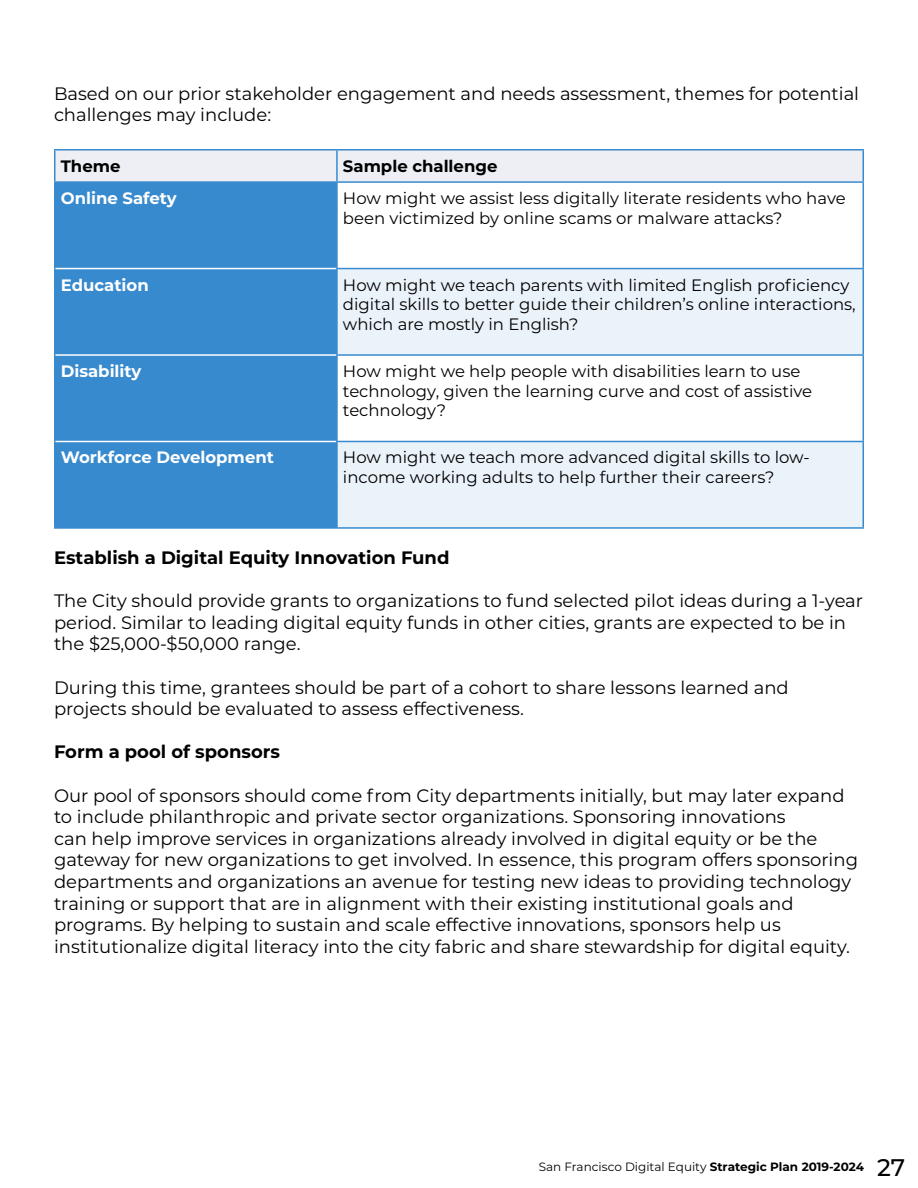
<style>
.page{position:relative;width:918px;height:1188px;background:#fff}
.page>*{position:absolute;margin:0;border:0;box-sizing:border-box;transform-origin:0 0}
.t1{font:18px/21.6px "Montserrat";color:#000}
.t2{font:700 18px "Montserrat";color:#000}
.t3{font:16.5px/19.5px "Montserrat";color:#000}
.t4{font:700 16.5px "Montserrat";color:#fff}
.t5{font:700 16.5px "Montserrat";color:#000}
.t6{font:12px "Montserrat";color:#000}
.s1{font-weight:700}
.s2{font-weight:500;font-size:24px}
</style>
<div class="page">
<div style="left:56px;top:151px;width:806px;height:30px;background:#edeff5"></div>
<div style="left:56px;top:183px;width:280px;height:344px;background:#388ace"></div>
<svg style="left:338px;top:269px;width:524px;height:258px;fill:#ebf3fa"></svg>
<hr style="left:54px;top:149px;width:283px;height:2px;background:#388ace">
<hr style="left:54px;top:151px;width:2px;height:30px;background:#388ace">
<hr style="left:337px;top:149px;width:527px;height:2px;background:#388ace">
<hr style="left:336px;top:151px;width:2px;height:30px;background:#388ace">
<hr style="left:862px;top:151px;width:2px;height:30px;background:#388ace">
<hr style="left:54px;top:181px;width:283px;height:2px;background:#388ace">
<hr style="left:54px;top:183px;width:2px;height:86px;background:#388ace">
<hr style="left:337px;top:181px;width:527px;height:2px;background:#388ace">
<hr style="left:336px;top:183px;width:2px;height:85px;background:#388ace">
<hr style="left:862px;top:183px;width:2px;height:85px;background:#388ace">
<hr style="left:336px;top:268px;width:528px;height:1px;background:#388ace">
<hr style="left:862px;top:269px;width:2px;height:85px;background:#388ace">
<hr style="left:54px;top:355px;width:2px;height:86px;background:#388ace">
<hr style="left:336px;top:354px;width:528px;height:2px;background:#388ace">
<hr style="left:336px;top:356px;width:2px;height:85px;background:#388ace">
<hr style="left:862px;top:356px;width:2px;height:85px;background:#388ace">
<hr style="left:54px;top:441px;width:2px;height:86px;background:#388ace">
<hr style="left:54px;top:527px;width:283px;height:2px;background:#388ace">
<hr style="left:56px;top:441px;width:280px;height:1px;background:#fff">
<hr style="left:54px;top:269px;width:2px;height:86px;background:#388ace">
<hr style="left:56px;top:268px;width:280px;height:1px;background:#fff">
<hr style="left:336px;top:269px;width:2px;height:85px;background:#388ace">
<hr style="left:56px;top:354px;width:280px;height:2px;background:#fff">
<hr style="left:336px;top:441px;width:528px;height:1px;background:#388ace">
<hr style="left:336px;top:442px;width:2px;height:85px;background:#388ace">
<hr style="left:862px;top:442px;width:2px;height:85px;background:#388ace">
<hr style="left:337px;top:527px;width:527px;height:2px;background:#388ace">
<p class="t1" style="left:54px;top:82px;width:807px">Based on our prior stakeholder engagement and needs assessment, themes for potential challenges may include:</p>
<p class="t5" style="left:61px;top:154px;width:61px">Theme</p>
<p class="t5" style="left:343px;top:154px;width:156px">Sample challenge</p>
<p class="t4" style="left:61px;top:186px;width:118px">Online Safety</p>
<p class="t3" style="left:343px;top:188px;width:504px">How might we assist less digitally literate residents who have been victimized by online scams or malware attacks?</p>
<p class="t4" style="left:61px;top:273px;width:90px">Education</p>
<p class="t3" style="left:343px;top:274px;width:514px">How might we teach parents with limited English proficiency digital skills to better guide their children’s online interactions, which are mostly in English?</p>
<p class="t4" style="left:61px;top:359px;width:82px">Disability</p>
<p class="t3" style="left:343px;top:361px;width:471px">How might we help people with disabilities learn to use technology, given the learning curve and cost of assistive technology?</p>
<p class="t4" style="left:61px;top:446px;width:215px">Workforce Development</p>
<p class="t3" style="left:343px;top:447px;width:468px">How might we teach more advanced digital skills to low&shy;income working adults to help further their careers?</p>
<p class="t2" style="left:54px;top:545px;width:397px">Establish a Digital Equity Innovation Fund</p>
<p class="t1" style="left:54px;top:589px;width:811px">The City should provide grants to organizations to fund selected pilot ideas during a 1-year period. Similar to leading digital equity funds in other cities, grants are expected to be in the $25,000-$50,000 range.</p>
<p class="t1" style="left:54px;top:676px;width:736px">During this time, grantees should be part of a cohort to share lessons learned and projects should be evaluated to assess effectiveness.</p>
<p class="t2" style="left:54px;top:739px;width:228px">Form a pool of sponsors</p>
<p class="t1" style="left:54px;top:784px;width:806px">Our pool of sponsors should come from City departments initially, but may later expand to include philanthropic and private sector organizations. Sponsoring innovations<br>can help improve services in organizations already involved in digital equity or be the gateway for new organizations to get involved. In essence, this program offers sponsoring departments and organizations an avenue for testing new ideas to providing technology training or support that are in alignment with their existing institutional goals and programs. By helping to sustain and scale effective innovations, sponsors help us institutionalize digital literacy into the city fabric and share stewardship for digital equity.</p>
<p class="t6" style="left:539px;top:1159px;width:368px">San Francisco Digital Equity <span class="s1">Strategic Plan 2019-2024</span> <span class="s2">27</span></p>
</div>
